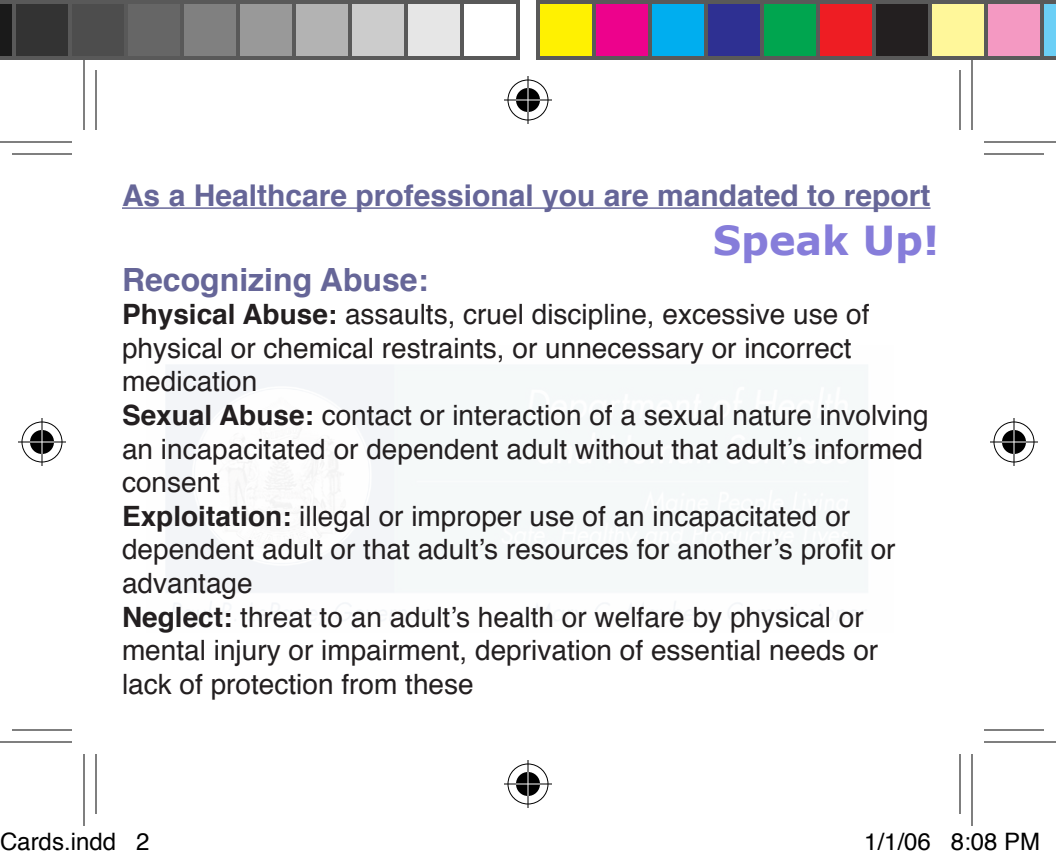
<style>
.page{position:relative;width:1056px;height:862px;background:#fff}
.page>*{position:absolute;margin:0;border:0;box-sizing:border-box;transform-origin:0 0}
.t1{font:700 40px "Verdana";color:#867dda}
.t2{font:700 32px "Helvetica";color:#666698}
.t3{font:700 30px "Helvetica";color:#666698}
.t4{font:28px/33.6px "Helvetica";color:#231f20}
.t5{font:24px "Helvetica";color:#000}
.s1{font-weight:700}
</style>
<div class="page">
<hr style="left:122px;top:207px;width:809px;height:2px;background:#666698">
<hr style="left:12px;top:153px;width:60px;height:2px;background:#000">
<hr style="left:984px;top:153px;width:60px;height:2px;background:#000">
<hr style="left:12px;top:729px;width:60px;height:2px;background:#000">
<hr style="left:984px;top:729px;width:60px;height:2px;background:#000">
<hr style="left:95px;top:70px;width:2px;height:60px;background:#000">
<hr style="left:95px;top:754px;width:2px;height:60px;background:#000">
<hr style="left:959px;top:70px;width:2px;height:60px;background:#000">
<hr style="left:959px;top:754px;width:2px;height:60px;background:#000">
<hr style="left:0;top:141px;width:72px;height:2px;background:#000">
<hr style="left:984px;top:141px;width:72px;height:2px;background:#000">
<hr style="left:0;top:741px;width:72px;height:2px;background:#000">
<hr style="left:984px;top:741px;width:72px;height:2px;background:#000">
<hr style="left:83px;top:58px;width:2px;height:72px;background:#000">
<hr style="left:83px;top:754px;width:2px;height:72px;background:#000">
<hr style="left:971px;top:58px;width:2px;height:72px;background:#000">
<hr style="left:971px;top:754px;width:2px;height:72px;background:#000">
<div style="left:506px;top:78px;width:44px;height:44px;border:5px solid #fff;border-radius:50%"></div>
<hr style="left:504px;top:98px;width:48px;height:4px;background:#fff">
<hr style="left:526px;top:76px;width:4px;height:48px;background:#fff">
<div style="left:514px;top:86px;width:28px;height:28px;border:5px solid #fff;border-radius:50%"></div>
<div style="left:508px;top:80px;width:40px;height:40px;border:1px solid #000;border-radius:50%"></div>
<hr style="left:504px;top:99px;width:48px;height:2px;background:#000">
<hr style="left:527px;top:76px;width:2px;height:48px;background:#000">
<div style="left:516px;top:88px;width:24px;height:24px;background:#000;border-radius:50%"></div>
<hr style="left:516px;top:99px;width:24px;height:2px;background:#fff">
<hr style="left:527px;top:88px;width:2px;height:24px;background:#fff">
<div style="left:506px;top:762px;width:44px;height:44px;border:5px solid #fff;border-radius:50%"></div>
<hr style="left:504px;top:782px;width:48px;height:4px;background:#fff">
<hr style="left:526px;top:760px;width:4px;height:48px;background:#fff">
<div style="left:514px;top:770px;width:28px;height:28px;border:5px solid #fff;border-radius:50%"></div>
<div style="left:508px;top:764px;width:40px;height:40px;border:1px solid #000;border-radius:50%"></div>
<hr style="left:504px;top:783px;width:48px;height:2px;background:#000">
<hr style="left:527px;top:760px;width:2px;height:48px;background:#000">
<div style="left:516px;top:772px;width:24px;height:24px;background:#000;border-radius:50%"></div>
<hr style="left:516px;top:783px;width:24px;height:2px;background:#fff">
<hr style="left:527px;top:772px;width:2px;height:24px;background:#fff">
<div style="left:20px;top:420px;width:44px;height:44px;border:5px solid #fff;border-radius:50%"></div>
<hr style="left:18px;top:440px;width:48px;height:4px;background:#fff">
<hr style="left:40px;top:418px;width:4px;height:48px;background:#fff">
<div style="left:28px;top:428px;width:28px;height:28px;border:5px solid #fff;border-radius:50%"></div>
<div style="left:22px;top:422px;width:40px;height:40px;border:1px solid #000;border-radius:50%"></div>
<hr style="left:18px;top:441px;width:48px;height:2px;background:#000">
<hr style="left:41px;top:418px;width:2px;height:48px;background:#000">
<div style="left:30px;top:430px;width:24px;height:24px;background:#000;border-radius:50%"></div>
<hr style="left:30px;top:441px;width:24px;height:2px;background:#fff">
<hr style="left:41px;top:430px;width:2px;height:24px;background:#fff">
<div style="left:992px;top:420px;width:44px;height:44px;border:5px solid #fff;border-radius:50%"></div>
<hr style="left:990px;top:440px;width:48px;height:4px;background:#fff">
<hr style="left:1012px;top:418px;width:4px;height:48px;background:#fff">
<div style="left:1000px;top:428px;width:28px;height:28px;border:5px solid #fff;border-radius:50%"></div>
<div style="left:994px;top:422px;width:40px;height:40px;border:1px solid #000;border-radius:50%"></div>
<hr style="left:990px;top:441px;width:48px;height:2px;background:#000">
<hr style="left:1013px;top:418px;width:2px;height:48px;background:#000">
<div style="left:1002px;top:430px;width:24px;height:24px;background:#000;border-radius:50%"></div>
<hr style="left:1002px;top:441px;width:24px;height:2px;background:#fff">
<hr style="left:1013px;top:430px;width:2px;height:24px;background:#fff">
<svg style="left:0;top:0;width:12px;height:60px"></svg>
<div style="left:14px;top:2px;width:56px;height:56px;background:#333"></div>
<div style="left:12px;top:0;width:60px;height:60px;border:4px solid #595959"></div>
<div style="left:70px;top:2px;width:56px;height:56px;background:#4d4d4d"></div>
<div style="left:68px;top:0;width:60px;height:60px;border:4px solid #595959"></div>
<div style="left:126px;top:2px;width:56px;height:56px;background:#666"></div>
<div style="left:124px;top:0;width:60px;height:60px;border:4px solid #595959"></div>
<div style="left:182px;top:2px;width:56px;height:56px;background:#808080"></div>
<div style="left:180px;top:0;width:60px;height:60px;border:4px solid #595959"></div>
<div style="left:238px;top:2px;width:56px;height:56px;background:#999"></div>
<div style="left:236px;top:0;width:60px;height:60px;border:4px solid #595959"></div>
<div style="left:294px;top:2px;width:56px;height:56px;background:#b3b3b3"></div>
<div style="left:292px;top:0;width:60px;height:60px;border:4px solid #595959"></div>
<div style="left:350px;top:2px;width:56px;height:56px;background:#ccc"></div>
<div style="left:348px;top:0;width:60px;height:60px;border:4px solid #595959"></div>
<div style="left:406px;top:2px;width:56px;height:56px;background:#e6e6e6"></div>
<div style="left:404px;top:0;width:60px;height:60px;border:4px solid #595959"></div>
<div style="left:460px;top:0;width:60px;height:60px;border:4px solid #595959"></div>
<div style="left:538px;top:2px;width:56px;height:56px;background:#fff101"></div>
<div style="left:536px;top:0;width:60px;height:60px;border:4px solid #595959"></div>
<div style="left:594px;top:2px;width:56px;height:56px;background:#ed028c"></div>
<div style="left:592px;top:0;width:60px;height:60px;border:4px solid #595959"></div>
<div style="left:650px;top:2px;width:56px;height:56px;background:#00aeef"></div>
<div style="left:648px;top:0;width:60px;height:60px;border:4px solid #595959"></div>
<div style="left:706px;top:2px;width:56px;height:56px;background:#2e3092"></div>
<div style="left:704px;top:0;width:60px;height:60px;border:4px solid #595959"></div>
<div style="left:762px;top:2px;width:56px;height:56px;background:#00a54f"></div>
<div style="left:760px;top:0;width:60px;height:60px;border:4px solid #595959"></div>
<div style="left:818px;top:2px;width:56px;height:56px;background:#ee1d23"></div>
<div style="left:816px;top:0;width:60px;height:60px;border:4px solid #595959"></div>
<div style="left:874px;top:2px;width:56px;height:56px;background:#231f20"></div>
<div style="left:872px;top:0;width:60px;height:60px;border:4px solid #595959"></div>
<div style="left:930px;top:2px;width:56px;height:56px;background:#fff79a"></div>
<div style="left:928px;top:0;width:60px;height:60px;border:4px solid #595959"></div>
<div style="left:986px;top:2px;width:56px;height:56px;background:#f499c2"></div>
<div style="left:984px;top:0;width:60px;height:60px;border:4px solid #595959"></div>
<svg style="left:1040px;top:0;width:16px;height:60px"></svg>
<p class="t3" style="left:122px;top:171px;width:810px">As a Healthcare professional you are mandated to report</p>
<p class="t1" style="left:713px;top:214px;width:228px">Speak Up!</p>
<p class="t2" style="left:122px;top:254px;width:308px">Recognizing Abuse:</p>
<p class="t4" style="left:122px;top:298px;width:749px"><span class="s1">Physical Abuse:</span> assaults, cruel discipline, excessive use of physical or chemical restraints, or unnecessary or incorrect medication</p>
<p class="t4" style="left:122px;top:399px;width:808px"><span class="s1">Sexual Abuse:</span> contact or interaction of a sexual nature involving an incapacitated or dependent adult without that adult’s informed consent</p>
<p class="t4" style="left:122px;top:500px;width:775px"><span class="s1">Exploitation:</span> illegal or improper use of an incapacitated or dependent adult or that adult’s resources for another’s profit or advantage</p>
<p class="t4" style="left:122px;top:601px;width:758px"><span class="s1">Neglect:</span> threat to an adult’s health or welfare by physical or mental injury or impairment, deprivation of essential needs or lack of protection from these</p>
<p class="t5" style="left:0;top:823px;width:151px">Cards.indd 2</p>
<p class="t5" style="left:864px;top:823px;width:178px">1/1/06 8:08 PM</p>
</div>
